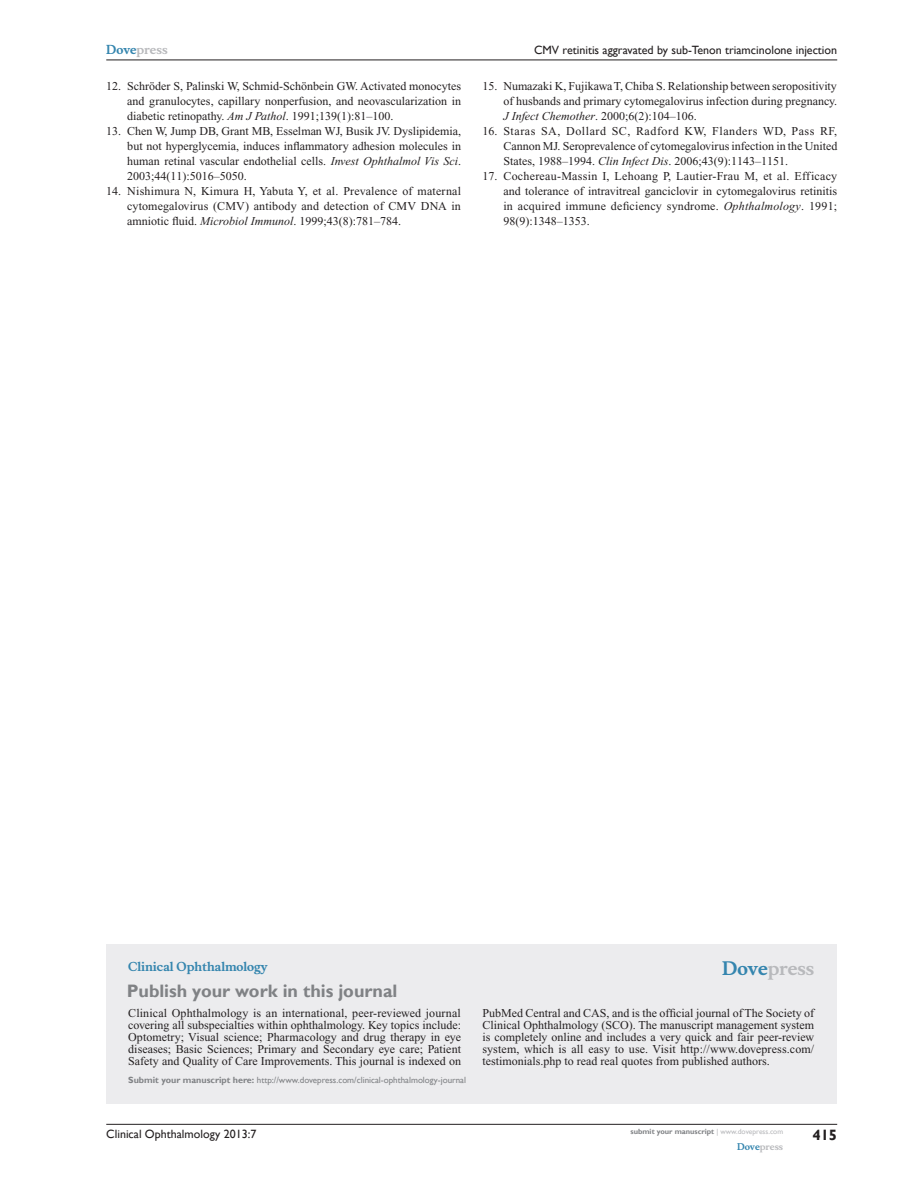
<style>
.page{position:relative;width:918px;height:1188px;background:#fff}
.page>*{position:absolute;margin:0;border:0;box-sizing:border-box;transform-origin:0 0}
.PromBx-H1{font:700 18px "Gill Sans";color:#808285}
.PromBx-Brand{font:700 18px "Musee";color:#b8b9bc}
.t1{font:700 15px "Gill Sans";color:#231f20}
.RefNL2{font:12px/15px "Times New Roman";color:#231f20;text-align:justify}
.PromBx-Tx{font:12px/12px "Times New Roman";color:#231f20;text-align:justify}
.t2{font:12px "Gill Sans";color:#231f20}
.PromBx-JrnlName{font:700 12px "Musee";color:#3485ae}
.t3{font:700 12px "Musee";color:#b8b9bc}
.PromBx-SubmitMssWebA{font:9px "Gill Sans";color:#808285}
.t4{font:700 9px "Musee";color:#b8b9bc}
.t5{font:700 7.5px "Gill Sans";color:#808285}
.s1{color:#3485ae}
.s2{font-style:italic}
.s3{font-weight:700}
.s4{font-weight:400;color:#b8b9bc}
</style>
<div class="page">
<div style="left:106px;top:944px;width:731px;height:159px;background:#ececee"></div>
<hr style="left:106px;top:1124px;width:731px;height:1px;background:#231f20">
<hr style="left:106px;top:60px;width:731px;height:1px;background:#231f20">
<p class="t3" style="left:106px;top:43px;width:63px"><span class="s1">Dove</span>press</p>
<p class="RefNL2" style="left:127px;top:79px;width:335px;text-indent:-21px">12. Schröder S, Palinski W, Schmid-Schönbein GW. Activated monocytes and granulocytes, capillary nonperfusion, and neovascularization in diabetic retinopathy. <span class="s2">Am J Pathol</span>. 1991;139(1):81–100.</p>
<p class="RefNL2" style="left:127px;top:124px;width:335px;text-indent:-21px">13. Chen W, Jump DB, Grant MB, Esselman WJ, Busik JV. Dyslipidemia, but not hyperglycemia, induces inflammatory adhesion molecules in human retinal vascular endothelial cells. <span class="s2">Invest Ophthalmol Vis Sci</span>.<br>2003;44(11):5016–5050.</p>
<p class="RefNL2" style="left:127px;top:184px;width:335px;text-indent:-21px">14. Nishimura N, Kimura H, Yabuta Y, et al. Prevalence of maternal cytomegalovirus (CMV) antibody and detection of CMV DNA in amniotic fluid. <span class="s2">Microbiol Immunol</span>. 1999;43(8):781–784.</p>
<p class="t2" style="left:534px;top:43px;width:305px">CMV retinitis aggravated by sub-Tenon triamcinolone injection</p>
<p class="RefNL2" style="left:503px;top:79px;width:335px;text-indent:-21px">15. Numazaki K, Fujikawa T, Chiba S. Relationship between seropositivity of husbands and primary cytomegalovirus infection during pregnancy.<br><span class="s2">J Infect Chemother</span>. 2000;6(2):104–106.</p>
<p class="RefNL2" style="left:503px;top:124px;width:336px;text-indent:-21px">16. Staras SA, Dollard SC, Radford KW, Flanders WD, Pass RF, Cannon MJ. Seroprevalence of cytomegalovirus infection in the United States, 1988–1994. <span class="s2">Clin Infect Dis</span>. 2006;43(9):1143–1151.</p>
<p class="RefNL2" style="left:503px;top:169px;width:335px;text-indent:-21px">17. Cochereau-Massin I, Lehoang P, Lautier-Frau M, et al. Efficacy and tolerance of intravitreal ganciclovir in cytomegalovirus retinitis in acquired immune deficiency syndrome. <span class="s2">Ophthalmology</span>. 1991; 98(9):1348–1353.</p>
<p class="PromBx-JrnlName" style="left:128px;top:959px;width:141px">Clinical Ophthalmology</p>
<p class="PromBx-H1" style="left:127px;top:980px;width:272px">Publish your work in this journal</p>
<p class="PromBx-Brand" style="left:722px;top:958px;width:94px"><span class="s1">Dove</span>press</p>
<p class="PromBx-Tx" style="left:128px;top:1007px;width:334px">Clinical Ophthalmology is an international, peer-reviewed journal covering all subspecialties within ophthalmology. Key topics include:<br>Optometry; Visual science; Pharmacology and drug therapy in eye diseases; Basic Sciences; Primary and Secondary eye care; Patient Safety and Quality of Care Improvements. This journal is indexed on</p>
<p class="PromBx-Tx" style="left:482px;top:1007px;width:333px">PubMed Central and CAS, and is the official journal of The Society of Clinical Ophthalmology (SCO). The manuscript management system is completely online and includes a very quick and fair peer-review system, which is all easy to use. Visit http://www.dovepress.com/ testimonials.php to read real quotes from published authors.</p>
<p class="PromBx-SubmitMssWebA" style="left:128px;top:1075px;width:339px"><span class="s3">Submit your manuscript here:</span> http://www.dovepress.com/clinical-ophthalmology-journal</p>
<p class="t2" style="left:106px;top:1127px;width:152px">Clinical Ophthalmology 2013:7</p>
<p class="t5" style="left:631px;top:1127px;width:154px">submit your manuscript <span class="s4">| www.dovepress.com</span></p>
<p class="t4" style="left:737px;top:1141px;width:48px"><span class="s1">Dove</span>press</p>
<p class="t1" style="left:812px;top:1126px;width:26px">415</p>
</div>
